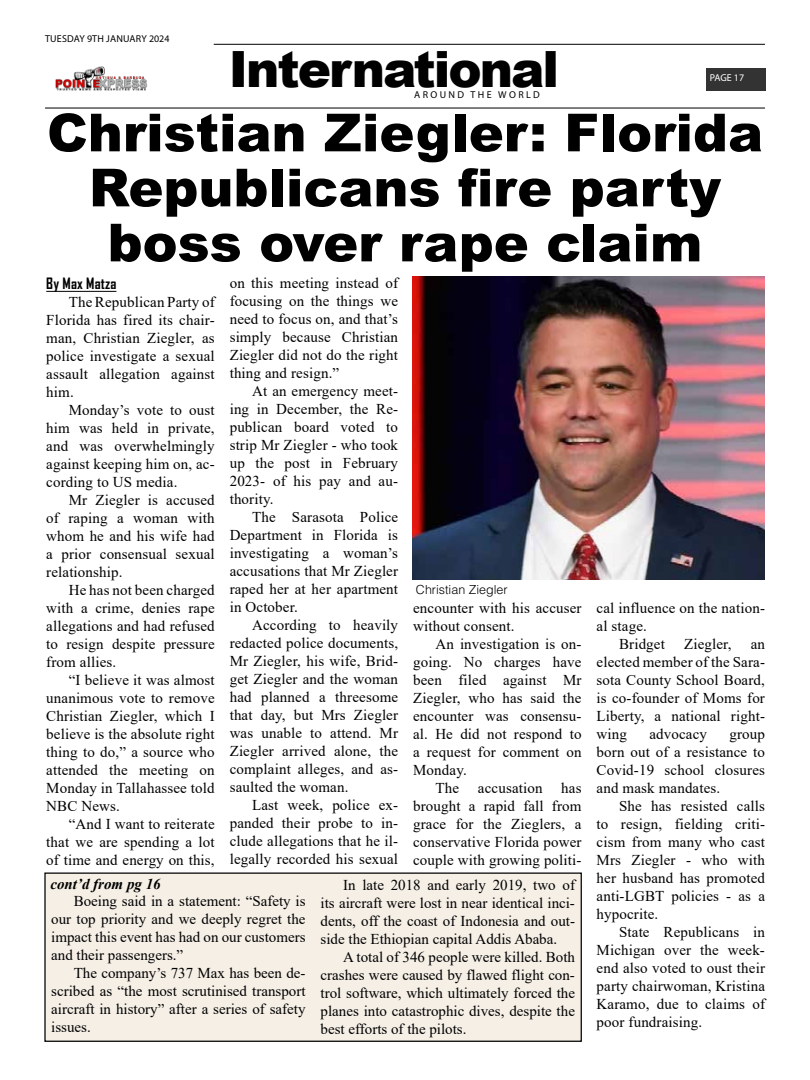
<style>
.page{position:relative;width:810px;height:1080px;background:#fff}
.page>*{position:absolute;margin:0;border:0;box-sizing:border-box;transform-origin:0 0}
.t1{font:900 52.5px/55px "Arial";color:#000;text-align:center}
.t2{font:900 50px "Arial";letter-spacing:-.04em;color:#000}
.t3{font:15px/18px "Times New Roman";letter-spacing:.01em;color:#000;text-align:justify}
.t4{font:italic 700 15px "Times New Roman";color:#000}
.t5{font:700 15px "Agency FB";letter-spacing:.01em;color:#000}
.t6{font:300 12.5px "Helvetica LT Std";color:#000}
.t7{font:10px "Myriad Pro";letter-spacing:.02em;color:#000}
.t8{font:10px "Myriad Pro";letter-spacing:.24em;color:#000}
.t9{font:10px "Myriad Pro";letter-spacing:-.005em;color:#fff}
</style>
<div class="page">
<hr style="left:45px;top:107px;width:720px;height:2px;background:#333">
<hr style="left:214px;top:44px;width:551px;height:1px;background:#333">
<div style="left:706px;top:68px;width:60px;height:23px;background:#333"></div>
<img style="left:55px;top:66px;width:93px;height:25px">
<hr style="left:46px;top:291px;width:70px;height:1px;background:#000">
<div style="left:45px;top:873px;width:536px;height:168px;background:#f5efe6"></div>
<div style="left:44px;top:872px;width:538px;height:170px;border:1px solid #000"></div>
<img style="left:412px;top:276px;width:353px;height:304px">
<p class="t7" style="left:45px;top:33px;width:126px">TUESDAY 9TH JANUARY 2024</p>
<h2 class="t2" style="left:229px;top:32px;width:332px">International</h2>
<p class="t8" style="left:414px;top:88px;width:127px">AROUND THE WORLD</p>
<p class="t9" style="left:710px;top:72px;width:36px">PAGE 17</p>
<h1 class="t1" style="left:47px;top:103px;width:718px">Christian Ziegler: Florida<br>Republicans fire party boss over rape claim</h1>
<p class="t5" style="left:46px;top:275px;width:72px">By Max Matza</p>
<p class="t3" style="left:46px;top:293px;width:170px;text-indent:22px">The Republican Party of Florida has fired its chair&shy;man, Christian Ziegler, as police investigate a sexual assault allegation against him.</p>
<p class="t3" style="left:46px;top:401px;width:170px;text-indent:22px">Monday’s vote to oust him was held in private, and was overwhelmingly against keeping him on, ac&shy;cording to US media.</p>
<p class="t3" style="left:46px;top:491px;width:170px;text-indent:22px">Mr Ziegler is accused of raping a woman with whom he and his wife had a prior consensual sexual relationship.</p>
<p class="t3" style="left:46px;top:581px;width:170px;text-indent:22px">He has not been charged with a crime, denies rape allegations and had refused to resign despite pressure from allies.</p>
<p class="t3" style="left:46px;top:671px;width:170px;text-indent:22px">“I believe it was almost unanimous vote to remove Christian Ziegler, which I believe is the absolute right thing to do,” a source who attended the meeting on Monday in Tallahassee told NBC News.</p>
<p class="t3" style="left:46px;top:815px;width:170px;text-indent:22px">“And I want to reiterate that we are spending a lot of time and energy on this,</p>
<p class="t3" style="left:230px;top:274px;width:170px">on this meeting instead of focusing on the things we need to focus on, and that’s simply because Christian Ziegler did not do the right thing and resign.”</p>
<p class="t3" style="left:230px;top:382px;width:170px;text-indent:22px">At an emergency meet&shy;ing in December, the Re&shy;publican board voted to strip Mr Ziegler - who took up the post in February 2023- of his pay and au&shy;thority.</p>
<p class="t3" style="left:230px;top:508px;width:170px;text-indent:22px">The Sarasota Police Department in Florida is investigating a woman’s accusations that Mr Ziegler raped her at her apartment in October.</p>
<p class="t3" style="left:230px;top:616px;width:170px;text-indent:22px">According to heavily redacted police documents, Mr Ziegler, his wife, Brid&shy;get Ziegler and the woman had planned a threesome that day, but Mrs Ziegler was unable to attend. Mr Ziegler arrived alone, the complaint alleges, and as&shy;saulted the woman.</p>
<p class="t3" style="left:230px;top:796px;width:170px;text-indent:22px">Last week, police ex&shy;panded their probe to in&shy;clude allegations that he il&shy;legally recorded his sexual</p>
<p class="t6" style="left:416px;top:582px;width:93px">Christian Ziegler</p>
<p class="t3" style="left:413px;top:599px;width:170px">encounter with his accuser without consent.</p>
<p class="t3" style="left:413px;top:635px;width:170px;text-indent:22px">An investigation is on&shy;going. No charges have been filed against Mr Ziegler, who has said the encounter was consensu&shy;al. He did not respond to a request for comment on Monday.</p>
<p class="t3" style="left:413px;top:779px;width:170px;text-indent:22px">The accusation has brought a rapid fall from grace for the Zieglers, a conservative Florida power couple with growing politi-</p>
<p class="t4" style="left:50px;top:874px;width:112px">cont’d from pg 16</p>
<p class="t3" style="left:51px;top:892px;width:256px;text-indent:22px">Boeing said in a statement: “Safety is our top priority and we deeply regret the impact this event has had on our customers and their passengers.”</p>
<p class="t3" style="left:51px;top:964px;width:256px;text-indent:22px">The company’s 737 Max has been de&shy;scribed as “the most scrutinised transport aircraft in history” after a series of safety issues.</p>
<p class="t3" style="left:321px;top:875px;width:256px;text-indent:22px">In late 2018 and early 2019, two of its aircraft were lost in near identical inci&shy;dents, off the coast of Indonesia and out&shy;side the Ethiopian capital Addis Ababa.</p>
<p class="t3" style="left:321px;top:947px;width:256px;text-indent:22px">A total of 346 people were killed. Both crashes were caused by flawed flight con&shy;trol software, which ultimately forced the planes into catastrophic dives, despite the best efforts of the pilots.</p>
<p class="t3" style="left:597px;top:599px;width:170px">cal influence on the nation-</p>
<p class="t3" style="left:597px;top:617px;width:52px">al stage.</p>
<p class="t3" style="left:619px;top:635px;width:47px">Bridget</p>
<p class="t3" style="left:684px;top:635px;width:49px">Ziegler,</p>
<p class="t3" style="left:597px;top:635px;width:170px;text-indent:154px">an elected member of the Sara&shy;sota County School Board, is co-founder of Moms for Liberty, a national right&shy;wing</p>
<p class="t3" style="left:649px;top:725px;width:59px">advocacy</p>
<p class="t3" style="left:597px;top:725px;width:170px;text-indent:133px">group born out of a resistance to Covid-19 school closures and mask mandates.</p>
<p class="t3" style="left:597px;top:797px;width:170px;text-indent:22px">She has resisted calls to resign, fielding criti&shy;cism from many who cast Mrs Ziegler - who with her husband has promoted anti-LGBT policies - as a hypocrite.</p>
<p class="t3" style="left:597px;top:923px;width:170px;text-indent:22px">State Republicans in Michigan over the week&shy;end also voted to oust their party chairwoman, Kristina Karamo, due to claims of poor fundraising.</p>
</div>
